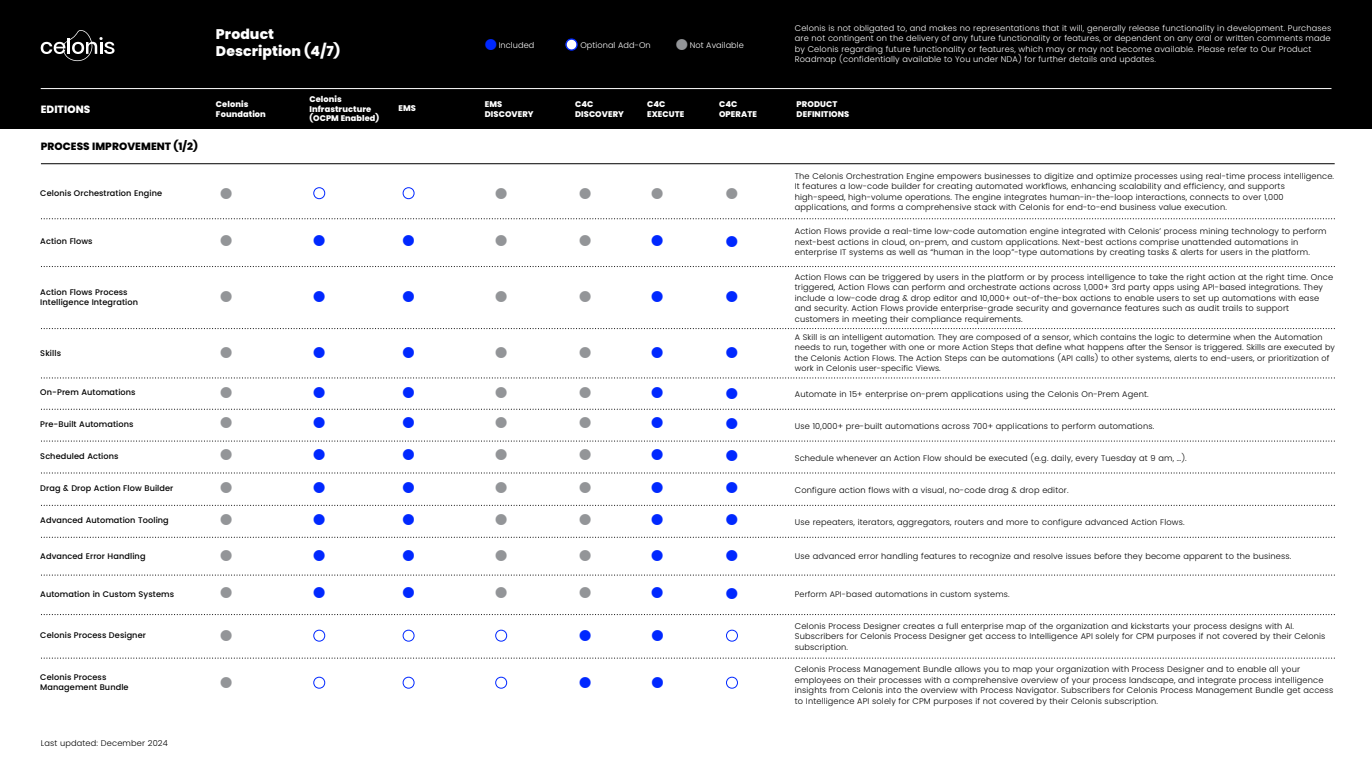
<style>
.page{position:relative;width:1372px;height:762px;background:#fff}
.page>*{position:absolute;margin:0;border:0;box-sizing:border-box;transform-origin:0 0}
.t1{font:800 14px/16.8px "Poppins";letter-spacing:.005em;color:#fff}
.t2{font:800 10.5px "Poppins";letter-spacing:.005em;color:#000}
.t3{font:800 10.5px "Poppins";letter-spacing:.005em;color:#fff}
.t4{font:300 8.22px/10.5px "Poppins";letter-spacing:.02em;color:#000}
.t5{font:300 8.22px/10.5px "Poppins";letter-spacing:.02em;color:#fff}
.t6{font:800 8.22px/9.9px "Poppins";letter-spacing:.01em;color:#fff}
.t7{font:500 8.14px/9.8px "Poppins";letter-spacing:.01em;color:#000}
.t8{font:300 8.14px "Poppins";letter-spacing:.01em;color:#fff}
.t9{font:800 8.14px "Poppins";letter-spacing:.01em;color:#fff}
.t10{font:300 8.05px/10.3px "Poppins";letter-spacing:.02em;color:#000}
</style>
<div class="page">
<svg style="left:41px;top:218px;width:1293px;height:1px"></svg>
<svg style="left:41px;top:328px;width:1293px;height:1px"></svg>
<svg style="left:41px;top:266px;width:1293px;height:1px"></svg>
<svg style="left:313px;top:187px;width:13px;height:12px"></svg>
<svg style="left:402px;top:187px;width:13px;height:12px"></svg>
<svg style="left:41px;top:377px;width:1293px;height:1px"></svg>
<svg style="left:41px;top:408px;width:1291px;height:1px"></svg>
<svg style="left:41px;top:440px;width:1293px;height:1px"></svg>
<svg style="left:41px;top:472px;width:1293px;height:1px"></svg>
<svg style="left:41px;top:504px;width:1291px;height:1px"></svg>
<svg style="left:41px;top:536px;width:1291px;height:1px"></svg>
<svg style="left:313px;top:629px;width:13px;height:12px"></svg>
<svg style="left:402px;top:629px;width:13px;height:12px"></svg>
<svg style="left:495px;top:629px;width:12px;height:12px"></svg>
<svg style="left:726px;top:629px;width:12px;height:12px"></svg>
<svg style="left:41px;top:657px;width:1291px;height:1px"></svg>
<svg style="left:313px;top:676px;width:13px;height:12px"></svg>
<svg style="left:402px;top:676px;width:13px;height:12px"></svg>
<svg style="left:495px;top:676px;width:12px;height:12px"></svg>
<svg style="left:726px;top:676px;width:12px;height:12px"></svg>
<svg style="left:41px;top:574px;width:1293px;height:1px"></svg>
<hr style="left:41px;top:163px;width:1293px;height:1px;background:#000">
<div style="left:0;top:0;width:1372px;height:129px;background:#000"></div>
<hr style="left:41px;top:88px;width:1290px;height:1px;background:#fff">
<svg style="left:41px;top:30px;width:73px;height:31px"></svg>
<svg style="left:565px;top:38px;width:13px;height:13px"></svg>
<h1 class="t1" style="left:216px;top:26px;width:126px">Product<br>Description (4/7)</h1>
<p class="t5" style="left:795px;top:23px;width:538px">Celonis is not obligated to, and makes no representations that it will, generally release functionality in development. Purchases are not contingent on the delivery of any future functionality or features, or dependent on any oral or written comments made by Celonis regarding future functionality or features, which may or may not become available. Please refer to Our Product Roadmap (confidentially available to You under NDA) for further details and updates.</p>
<p class="t8" style="left:499px;top:40px;width:37px">Included</p>
<p class="t8" style="left:580px;top:40px;width:72px">Optional Add-On</p>
<p class="t8" style="left:690px;top:40px;width:56px">Not Available</p>
<p class="t6" style="left:309px;top:94px;width:34px">Celonis</p>
<p class="t6" style="left:216px;top:99px;width:34px">Celonis</p>
<p class="t6" style="left:485px;top:99px;width:19px">EMS</p>
<p class="t6" style="left:575px;top:99px;width:20px">C4C</p>
<p class="t6" style="left:647px;top:99px;width:20px">C4C</p>
<p class="t6" style="left:719px;top:99px;width:20px">C4C</p>
<p class="t3" style="left:41px;top:103px;width:51px">EDITIONS</p>
<p class="t6" style="left:309px;top:104px;width:63px">Infrastructure</p>
<p class="t6" style="left:398px;top:103px;width:19px">EMS</p>
<p class="t6" style="left:796px;top:99px;width:54px">PRODUCT<br>DEFINITIONS</p>
<p class="t6" style="left:216px;top:109px;width:51px">Foundation</p>
<p class="t6" style="left:485px;top:109px;width:50px">DISCOVERY</p>
<p class="t6" style="left:575px;top:109px;width:50px">DISCOVERY</p>
<p class="t6" style="left:647px;top:109px;width:39px">EXECUTE</p>
<p class="t6" style="left:719px;top:109px;width:39px">OPERATE</p>
<p class="t9" style="left:309px;top:114px;width:71px">(OCPM Enabled)</p>
<p class="t2" style="left:41px;top:140px;width:159px">PROCESS IMPROVEMENT (1/2)</p>
<p class="t7" style="left:40px;top:188px;width:123px">Celonis Orchestration Engine</p>
<p class="t4" style="left:795px;top:170px;width:541px">The Celonis Orchestration Engine empowers businesses to digitize and optimize processes using real-time process intelligence.<br>It features a low-code builder for creating automated workflows, enhancing scalability and efficiency, and supports high-speed, high-volume operations. The engine integrates human-in-the-loop interactions, connects to over 1,000 applications, and forms a comprehensive stack with Celonis for end-to-end business value execution.</p>
<p class="t7" style="left:40px;top:236px;width:54px">Action Flows</p>
<p class="t4" style="left:795px;top:226px;width:533px">Action Flows provide a real-time low-code automation engine integrated with Celonis’ process mining technology to perform next-best actions in cloud, on-prem, and custom applications. Next-best actions comprise unattended automations in enterprise IT systems as well as “human in the loop”-type automations by creating tasks &amp; alerts for users in the platform.</p>
<p class="t7" style="left:40px;top:287px;width:99px">Action Flows Process<br>Intelligence Integration</p>
<p class="t7" style="left:40px;top:347px;width:22px">Skills</p>
<p class="t4" style="left:795px;top:271px;width:540px">Action Flows can be triggered by users in the platform or by process intelligence to take the right action at the right time. Once triggered, Action Flows can perform and orchestrate actions across 1,000+ 3rd party apps using API-based integrations. They include a low-code drag &amp; drop editor and 10,000+ out-of-the-box actions to enable users to set up automations with ease and security. Action Flows provide enterprise-grade security and governance features such as audit trails to support customers in meeting their compliance requirements.</p>
<p class="t10" style="left:795px;top:332px;width:542px">A Skill is an intelligent automation. They are composed of a sensor, which contains the logic to determine when the Automation needs to run, together with one or more Action Steps that define what happens after the Sensor is triggered. Skills are executed by the Celonis Action Flows. The Action Steps can be automations (API calls) to other systems, alerts to end-users, or prioritization of work in Celonis user-specific Views.</p>
<p class="t7" style="left:40px;top:387px;width:97px">On-Prem Automations</p>
<p class="t4" style="left:795px;top:389px;width:355px">Automate in 15+ enterprise on-prem applications using the Celonis On-Prem Agent.</p>
<p class="t7" style="left:40px;top:419px;width:95px">Pre-Built Automations</p>
<p class="t4" style="left:795px;top:420px;width:361px">Use 10,000+ pre-built automations across 700+ applications to perform automations.</p>
<p class="t7" style="left:40px;top:451px;width:80px">Scheduled Actions</p>
<p class="t4" style="left:795px;top:452px;width:393px">Schedule whenever an Action Flow should be executed (e.g. daily, every Tuesday at 9 am, …).</p>
<p class="t7" style="left:40px;top:483px;width:135px">Drag &amp; Drop Action Flow Builder</p>
<p class="t4" style="left:795px;top:485px;width:275px">Configure action flows with a visual, no-code drag &amp; drop editor.</p>
<p class="t7" style="left:40px;top:515px;width:130px">Advanced Automation Tooling</p>
<p class="t4" style="left:795px;top:517px;width:391px">Use repeaters, iterators, aggregators, routers and more to configure advanced Action Flows.</p>
<p class="t7" style="left:40px;top:550px;width:107px">Advanced Error Handling</p>
<p class="t4" style="left:795px;top:550px;width:498px">Use advanced error handling features to recognize and resolve issues before they become apparent to the business.</p>
<p class="t7" style="left:40px;top:589px;width:135px">Automation in Custom Systems</p>
<p class="t10" style="left:795px;top:588px;width:216px">Perform API-based automations in custom systems.</p>
<p class="t7" style="left:40px;top:629px;width:107px">Celonis Process Designer</p>
<p class="t4" style="left:795px;top:620px;width:532px">Celonis Process Designer creates a full enterprise map of the organization and kickstarts your process designs with AI.<br>Subscribers for Celonis Process Designer get access to Intelligence API solely for CPM purposes if not covered by their Celonis subscription.</p>
<p class="t7" style="left:40px;top:671px;width:90px">Celonis Process<br>Management Bundle</p>
<p class="t4" style="left:795px;top:663px;width:540px">Celonis Process Management Bundle allows you to map your organization with Process Designer and to enable all your employees on their processes with a comprehensive overview of your process landscape, and integrate process intelligence insights from Celonis into the overview with Process Navigator. Subscribers for Celonis Process Management Bundle get access to Intelligence API solely for CPM purposes if not covered by their Celonis subscription.</p>
<p class="t4" style="left:41px;top:737px;width:129px">Last updated: December 2024</p>
</div>
